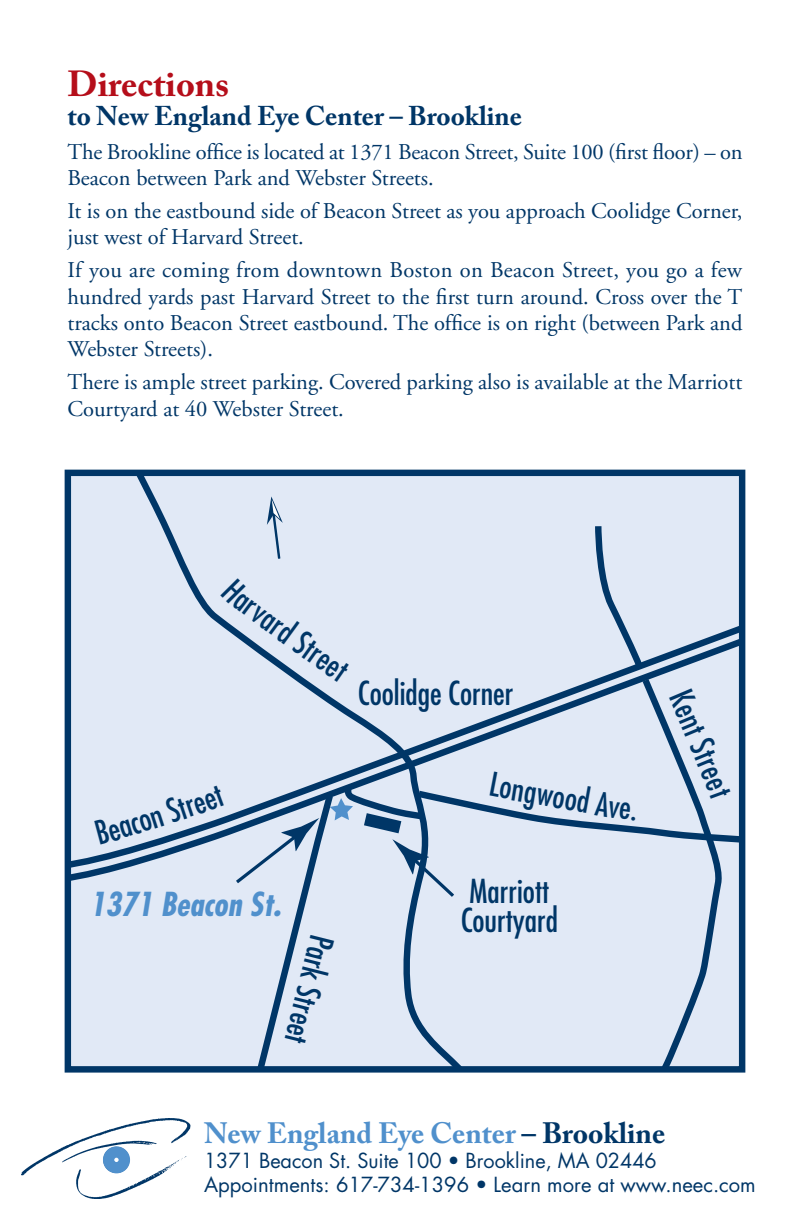
<style>
.page{position:relative;width:810px;height:1215px;background:#fff}
.page>*{position:absolute;margin:0;border:0;box-sizing:border-box;transform-origin:0 0}
.t1{font:700 36px "Adobe Caslon Pro";color:#b50e1a}
.t2{font:condensed 32.18px/29px "Futura";color:#003667}
.t3{font:italic 700 condensed 32.18px "Futura";color:#5090cc}
.t4{font:700 29.25px "Adobe Caslon Pro";color:#5090cc}
.t5{font:700 27px "Adobe Caslon Pro";color:#003667}
.t6{font:22.5px/26.3px "Adobe Garamond";color:#003667}
.t7{font:20.25px/24.3px "Futura";color:#003667}
.s1{color:#003667}
</style>
<div class="page">
<img style="left:22px;top:1118px;width:169px;height:81px">
<div style="left:103px;top:1146px;width:27px;height:27px;background:#5090cc;border-radius:50%"></div>
<svg style="left:114px;top:1158px;width:5px;height:4px"></svg>
<svg style="left:575px;top:530px;width:163px;height:168px;background:#d0dbeb"></svg>
<div style="left:72px;top:477px;width:503px;height:589px;background:#e1e9f6"></div>
<div style="left:454px;top:787px;width:52px;height:219px;background:#e1e9f6"></div>
<svg style="left:506px;top:672px;width:215px;height:394px;background:#d1dcec"></svg>
<div style="left:590px;top:698px;width:148px;height:368px;background:#e1e9f6"></div>
<svg style="left:267px;top:496px;width:16px;height:63px"></svg>
<svg style="left:592px;top:520px;width:55px;height:154px;background:#c3d1e2"></svg>
<svg style="left:236px;top:782px;width:218px;height:284px;background:#c5d3e4"></svg>
<div style="left:65px;top:470px;width:680px;height:603px;border:6px solid #003667"></div>
<div style="left:95px;top:813px;width:58px;height:31px;background:#e1e9f6"></div>
<svg style="left:193px;top:785px;width:33px;height:29px"></svg>
<div style="left:221px;top:578px;width:46px;height:47px;background:#e1e9f6"></div>
<svg style="left:314px;top:652px;width:36px;height:31px"></svg>
<svg style="left:490px;top:772px;width:13px;height:25px"></svg>
<svg style="left:512px;top:784px;width:12px;height:17px"></svg>
<svg style="left:552px;top:791px;width:13px;height:18px"></svg>
<svg style="left:594px;top:791px;width:42px;height:30px"></svg>
<svg style="left:677px;top:701px;width:65px;height:368px;background:#c9d6e6"></svg>
<h1 class="t1" style="left:68px;top:63px;width:163px">Directions</h1>
<p class="t5" style="left:68px;top:100px;width:456px">to New England Eye Center – Brookline</p>
<p class="t6" style="left:68px;top:139px;width:677px">The Brookline office is located at 1371 Beacon Street, Suite 100 (first floor) – on<br>Beacon between Park and Webster Streets.</p>
<p class="t6" style="left:68px;top:198px;width:677px">It is on the eastbound side of Beacon Street as you approach Coolidge Corner, just west of Harvard Street.</p>
<p class="t6" style="left:68px;top:258px;width:677px;text-align:justify">If you are coming from downtown Boston on Beacon Street, you go a few hundred yards past Harvard Street to the first turn around. Cross over the T tracks onto Beacon Street eastbound. The office is on right (between Park and Webster Streets).</p>
<p class="t6" style="left:68px;top:370px;width:676px">There is ample street parking. Covered parking also is available at the Marriott<br>Courtyard at 40 Webster Street.</p>
<h2 class="t2" style="left:274px;top:603px;width:70px;rotate:36deg">ard Str</h2>
<h2 class="t2" style="left:358px;top:678px;width:157px">Coolidge Corner</h2>
<h2 class="t2" style="left:145px;top:803px;width:48px;rotate:-18deg">n Str</h2>
<h2 class="t3" style="left:90px;top:884px;width:193px">1371 Beacon St.</h2>
<h2 class="t2" style="left:337px;top:940px;width:112px;rotate:104deg">Park Street</h2>
<h2 class="t2" style="left:503px;top:771px;width:92px;rotate:10deg">o gw od</h2>
<h2 class="t2" style="left:461px;top:876px;width:99px">Marriott<br>Courtyard</h2>
<h2 class="t2" style="left:693px;top:685px;width:66px;rotate:67deg">Kent S</h2>
<h2 class="t2" style="left:719px;top:746px;width:42px;rotate:68deg">tree</h2>
<h3 class="t4" style="left:204px;top:1116px;width:463px">New England Eye Center <span class="s1">– Brookline</span></h3>
<p class="t7" style="left:204px;top:1148px;width:553px">1371 Beacon St. Suite 100 • Brookline, MA 02446<br>Appointments: 617-734-1396 • Learn more at www.neec.com</p>
</div>
